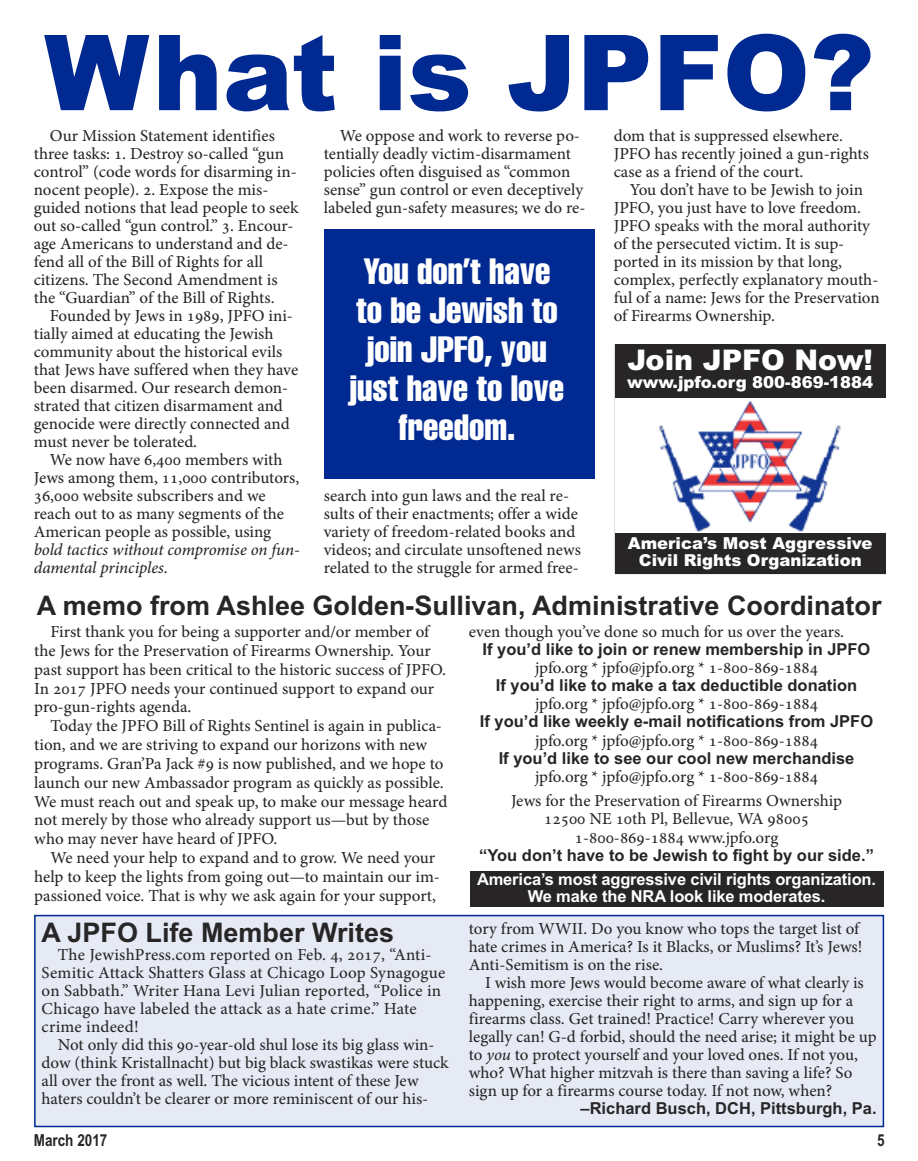
<style>
.page{position:relative;width:918px;height:1161px;background:#fff}
.page>*{position:absolute;margin:0;border:0;box-sizing:border-box;transform-origin:0 0}
.t1{font:900 105px "Arial";color:#002991}
.t2{font:36px/39px "Helvetica LT Std Comp";color:#fff;text-align:center}
.t3{font:900 28.5px "Arial";color:#fff}
.t4{font:700 27px "Arial";color:#272526}
.t5{font:16.5px/18px "Adobe Hebrew";color:#272526}
.t6{font:700 16.5px "Arial";color:#272526}
.t7{font:700 16.5px/16.6px "Arial";letter-spacing:-.01em;color:#fff;text-align:center}
.t8{font:900 16.5px/17.2px "Arial";color:#fff;text-align:center}
.t9{font:italic 16.5px/18px "Adobe Hebrew";letter-spacing:-.01em;color:#272526}
.t10{font:700 16.5px "Arial Narrow";color:#272526}
.s1{font-style:normal}
.s2{font-style:italic}
</style>
<div class="page">
<div style="left:470px;top:871px;width:414px;height:36px;background:#272526"></div>
<div style="left:36px;top:916px;width:847px;height:210px;background:#e6eaf4"></div>
<div style="left:34px;top:915px;width:850px;height:212px;border:2px solid #002991"></div>
<div style="left:324px;top:229px;width:270px;height:250px;background:#002991"></div>
<img style="left:659px;top:401px;width:182px;height:131px">
<div style="left:615px;top:344px;width:271px;height:54px;background:#272526"></div>
<div style="left:615px;top:533px;width:271px;height:41px;background:#272526"></div>
<h1 class="t1" style="left:44px;top:13px;width:832px">What is JPFO?</h1>
<p class="t5" style="left:34px;top:129px;width:266px;text-indent:16px">Our Mission Statement identifies three tasks: 1. Destroy so-called “gun control” (code words for disarming in&shy;nocent people). 2. Expose the mis&shy;guided notions that lead people to seek out so-called “gun control.” 3. Encour&shy;age Americans to understand and de&shy;fend all of the Bill of Rights for all citizens. The Second Amendment is the “Guardian” of the Bill of Rights.</p>
<p class="t5" style="left:34px;top:309px;width:266px;text-indent:16px">Founded by Jews in 1989, JPFO ini&shy;tially aimed at educating the Jewish community about the historical evils that Jews have suffered when they have been disarmed. Our research demon&shy;strated that citizen disarmament and genocide were directly connected and must never be tolerated.</p>
<p class="t5" style="left:34px;top:453px;width:267px;text-indent:16px">We now have 6,400 members with Jews among them, 11,000 contributors, 36,000 website subscribers and we reach out to as many segments of the American people as possible, using</p>
<p class="t9" style="left:34px;top:543px;width:268px">bold tactics without compromise on fun&shy;damental principles<span class="s1">.</span></p>
<p class="t5" style="left:324px;top:129px;width:263px;text-indent:16px">We oppose and work to reverse po&shy;tentially deadly victim-disarmament policies often disguised as “common sense” gun control or even deceptively labeled gun-safety measures; we do re-</p>
<h2 class="t2" style="left:350px;top:254px;width:216px">You don’t have to be Jewish to join JPFO, you just have to love freedom.</h2>
<p class="t5" style="left:324px;top:489px;width:259px">search into gun laws and the real re&shy;sults of their enactments; offer a wide variety of freedom-related books and videos; and circulate unsoftened news related to the struggle for armed free-</p>
<p class="t5" style="left:614px;top:129px;width:257px">dom that is suppressed elsewhere.<br>JPFO has recently joined a gun-rights case as a friend of the court.</p>
<p class="t5" style="left:614px;top:183px;width:268px;text-indent:16px">You don’t have to be Jewish to join JPFO, you just have to love freedom.<br>JPFO speaks with the moral authority of the persecuted victim. It is sup&shy;ported in its mission by that long, complex, perfectly explanatory mouth&shy;ful of a name: Jews for the Preservation of Firearms Ownership.</p>
<h3 class="t3" style="left:627px;top:344px;width:247px">Join JPFO Now!</h3>
<p class="t8" style="left:627px;top:374px;width:247px">www.jpfo.org 800-869-1884</p>
<p class="t8" style="left:628px;top:535px;width:246px">America’s Most Aggressive<br>Civil Rights Organization</p>
<h3 class="t4" style="left:37px;top:590px;width:846px">A memo from Ashlee Golden-Sullivan, Administrative Coordinator</h3>
<p class="t5" style="left:34px;top:624px;width:413px;line-height:18.9px;text-indent:16px">First thank you for being a supporter and/or member of the Jews for the Preservation of Firearms Ownership. Your past support has been critical to the historic success of JPFO.<br>In 2017 JPFO needs your continued support to expand our pro-gun-rights agenda.</p>
<p class="t5" style="left:34px;top:718px;width:415px;line-height:18.9px;text-indent:16px">Today the JPFO Bill of Rights Sentinel is again in publica&shy;tion, and we are striving to expand our horizons with new programs. Gran’Pa Jack #9 is now published, and we hope to launch our new Ambassador program as quickly as possible.<br>We must reach out and speak up, to make our message heard not merely by those who already support us—but by those who may never have heard of JPFO.</p>
<p class="t5" style="left:34px;top:850px;width:407px;line-height:18.9px;text-indent:16px">We need your help to expand and to grow. We need your help to keep the lights from going out—to maintain our im&shy;passioned voice. That is why we ask again for your support,</p>
<h3 class="t4" style="left:42px;top:917px;width:354px">A JPFO Life Member Writes</h3>
<p class="t5" style="left:42px;top:947px;width:405px;text-indent:16px">The JewishPress.com reported on Feb. 4, 2017, “Anti-Semitic Attack Shatters Glass at Chicago Loop Synagogue on Sabbath.” Writer Hana Levi Julian reported, “Police in Chicago have labeled the attack as a hate crime.” Hate crime indeed!</p>
<p class="t5" style="left:42px;top:1037px;width:409px;text-indent:16px">Not only did this 90-year-old shul lose its big glass win&shy;dow (think Kristallnacht) but big black swastikas were stuck all over the front as well. The vicious intent of these Jew haters couldn’t be clearer or more reminiscent of our his-</p>
<p class="t5" style="left:469px;top:624px;width:377px">even though you’ve done so much for us over the years.</p>
<p class="t6" style="left:483px;top:640px;width:389px">If you’d like to join or renew membership in JPFO</p>
<p class="t5" style="left:535px;top:660px;width:284px">jpfo.org * jpfo@jpfo.org * 1-800-869-1884</p>
<p class="t6" style="left:496px;top:676px;width:363px">If you’d like to make a tax deductible donation</p>
<p class="t5" style="left:535px;top:697px;width:284px">jpfo.org * jpfo@jpfo.org * 1-800-869-1884</p>
<p class="t6" style="left:480px;top:712px;width:395px">If you’d like weekly e-mail notifications from JPFO</p>
<p class="t5" style="left:535px;top:733px;width:284px">jpfo.org * jpfo@jpfo.org * 1-800-869-1884</p>
<p class="t6" style="left:499px;top:748px;width:357px">If you’d like to see our cool new merchandise</p>
<p class="t5" style="left:511px;top:766px;width:333px;line-height:24.6px;text-align:center">jpfo.org * jpfo@jpfo.org * 1-800-869-1884<br>Jews for the Preservation of Firearms Ownership</p>
<p class="t5" style="left:544px;top:812px;width:266px;text-align:center">12500 NE 10th Pl, Bellevue, WA 98005<br>1-800-869-1884 www.jpfo.org</p>
<p class="t6" style="left:479px;top:845px;width:396px">“You don’t have to be Jewish to fight by our side.”</p>
<p class="t7" style="left:477px;top:871px;width:401px">America’s most aggressive civil rights organization.<br>We make the NRA look like moderates.</p>
<p class="t5" style="left:469px;top:922px;width:395px">tory from WWII. Do you know who tops the target list of hate crimes in America? Is it Blacks, or Muslims? It’s Jews!<br>Anti-Semitism is on the rise.</p>
<p class="t5" style="left:469px;top:976px;width:409px;text-indent:16px">I wish more Jews would become aware of what clearly is happening, exercise their right to arms, and sign up for a firearms class. Get trained! Practice! Carry wherever you legally can! G-d forbid, should the need arise; it might be up to <span class="s2">you</span> to protect yourself and your loved ones. If not you, who? What higher mitzvah is there than saving a life? So sign up for a firearms course today. If not now, when?</p>
<p class="t6" style="left:581px;top:1099px;width:298px">–Richard Busch, DCH, Pittsburgh, Pa.</p>
<p class="t10" style="left:34px;top:1131px;width:75px">March 2017</p>
<p class="t10" style="left:877px;top:1131px;width:9px">5</p>
</div>
